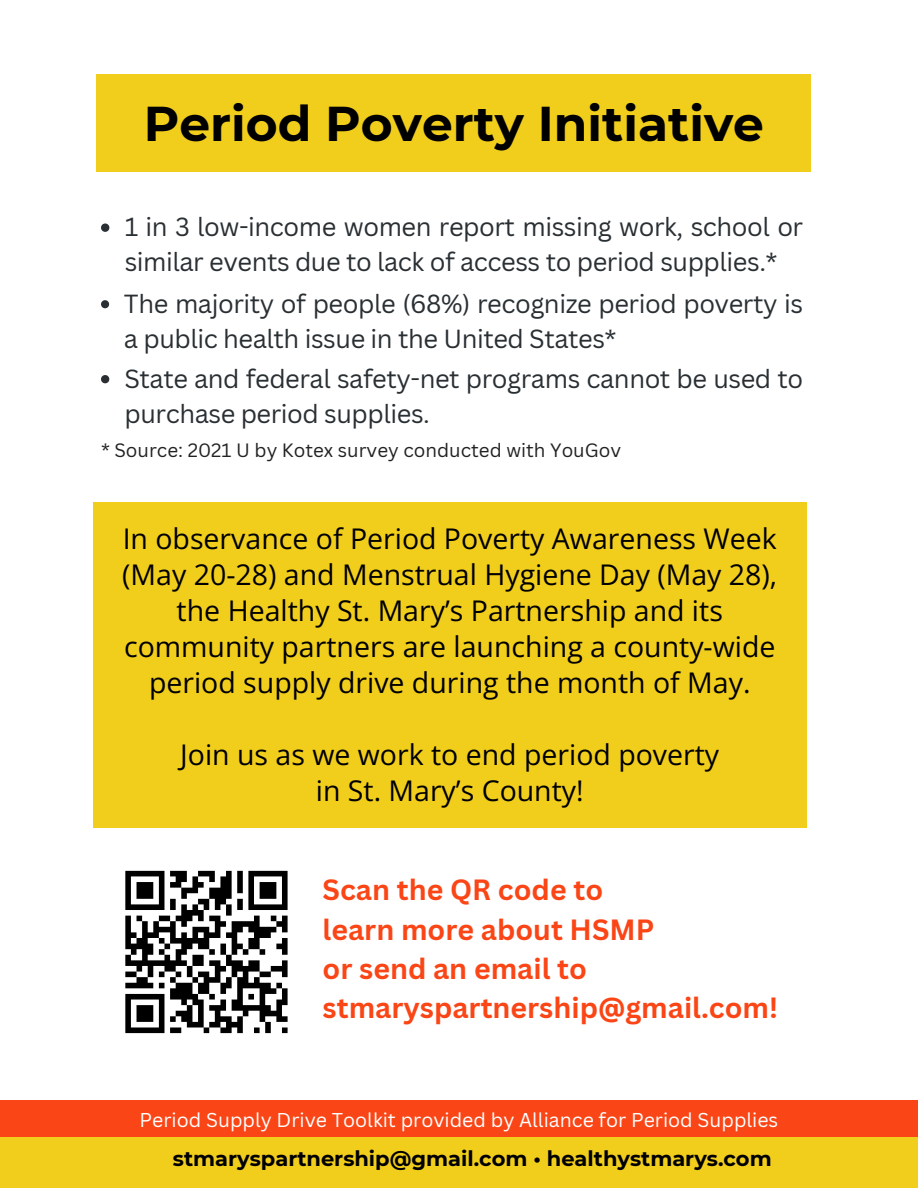
<style>
.page{position:relative;width:918px;height:1188px;background:#fff}
.page>*{position:absolute;margin:0;border:0;box-sizing:border-box;transform-origin:0 0}
.t1{font:700 48.75px "Montserrat";color:#000}
.t2{font:28.5px/36px "Open Sans";color:#000;text-align:center}
.t3{font:700 28.5px/39.3px "Canva Sans";color:#fa4616}
.t4{font:25.5px/34.8px "Canva Sans";letter-spacing:-.02em;color:#292f33}
.t5{font:700 21px "Montserrat";color:#000}
.t6{font:19.5px "Canva Sans";color:#fff}
.t7{font:18.75px "Canva Sans";color:#222}
</style>
<div class="page">
<div style="left:0;top:1132px;width:918px;height:56px;background:#f2ce1c"></div>
<svg style="left:101px;top:375px;width:8px;height:8px"></svg>
<svg style="left:101px;top:223px;width:8px;height:9px"></svg>
<svg style="left:101px;top:300px;width:8px;height:8px"></svg>
<div style="left:0;top:1101px;width:918px;height:36px;background:#fa4616"></div>
<svg style="left:125px;top:870px;width:163px;height:164px"></svg>
<div style="left:93px;top:503px;width:713px;height:325px;background:#f2ce1c"></div>
<div style="left:97px;top:74px;width:714px;height:98px;background:#f2ce1c"></div>
<h3 class="t1" style="left:144px;top:94px;width:622px">Period Poverty Initiative</h3>
<h4 class="t4" style="left:125px;top:209px;width:680px">1 in 3 low-income women report missing work, school or similar events due to lack of access to period supplies.*</h4>
<h4 class="t4" style="left:124px;top:286px;width:681px">The majority of people (68%) recognize period poverty is a public health issue in the United States*</h4>
<h1 class="t4" style="left:125px;top:361px;width:680px">State and federal safety-net programs cannot be used to purchase period supplies.</h1>
<h4 class="t7" style="left:101px;top:437px;width:522px">* Source: 2021 U by Kotex survey conducted with YouGov</h4>
<p class="t2" style="left:122px;top:520px;width:657px">In observance of Period Poverty Awareness Week (May 20-28) and Menstrual Hygiene Day (May 28), the Healthy St. Mary’s Partnership and its community partners are launching a county-wide period supply drive during the month of May.</p>
<h3 class="t2" style="left:180px;top:736px;width:540px">Join us as we work to end period poverty in St. Mary’s County!</h3>
<h6 class="t3" style="left:323px;top:870px;width:457px">Scan the QR code to<br>learn more about HSMP<br>or send an email to stmaryspartnership@gmail.com!</h6>
<h2 class="t6" style="left:140px;top:1106px;width:640px">Period Supply Drive Toolkit provided by Alliance for Period Supplies</h2>
<p class="t5" style="left:173px;top:1146px;width:600px">stmaryspartnership@gmail.com • healthystmarys.com</p>
</div>
